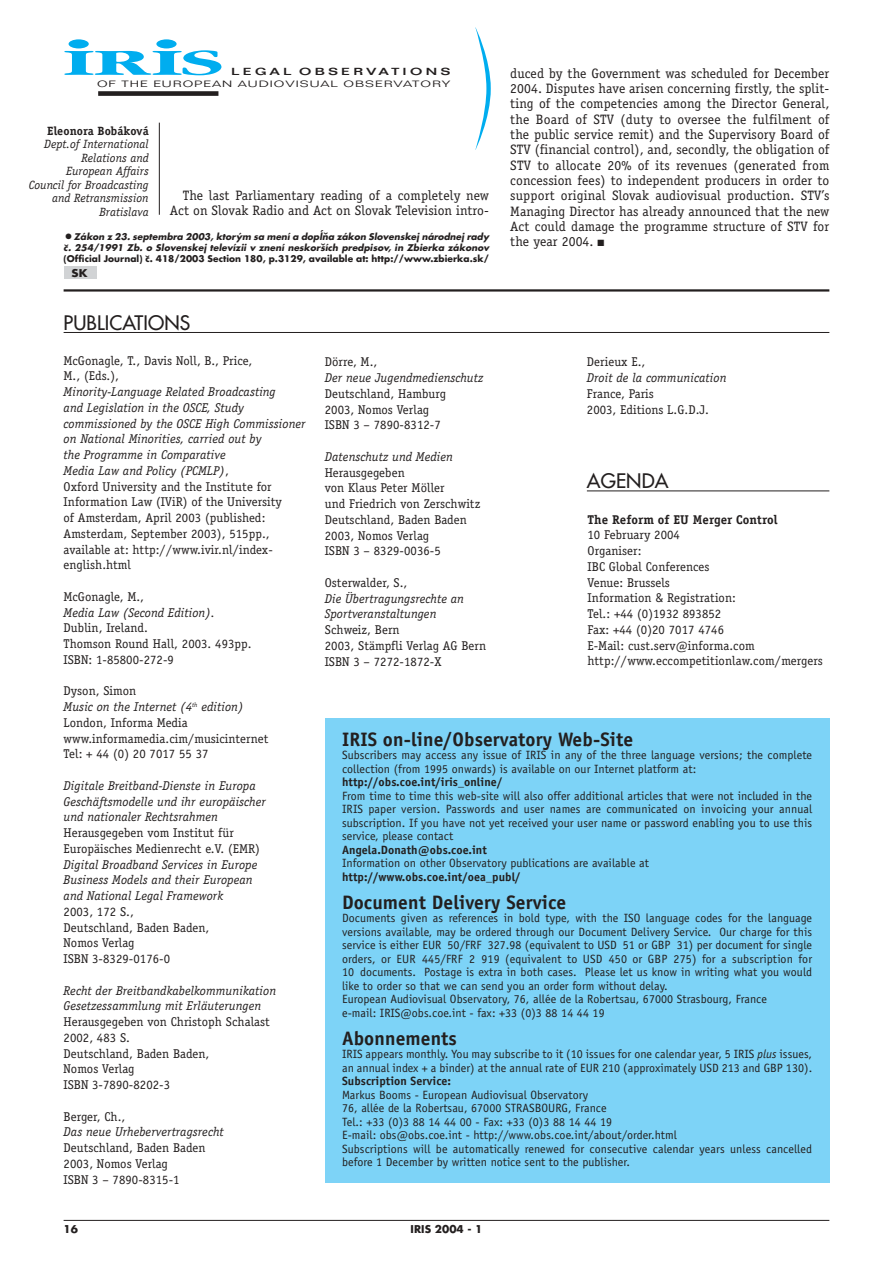
<style>
.page{position:relative;width:893px;height:1263px;background:#fff}
.page>*{position:absolute;margin:0;border:0;box-sizing:border-box;transform-origin:0 0}
.t1{font:700 38.25px "Garamond";color:#00adef;scale:2.2 1}
.t2{font:300 29.4px "Garamond";color:#00adef;scale:2 1}
.t3{font:700 19.5px "Officina Sans";letter-spacing:.005em;color:#231f1f}
.t4{font:19.5px "Futura";letter-spacing:.005em;color:#231f1f}
.t5{font:700 15px "Futura";color:#231f1f}
.t6{font:13.65px/15.3px "Officina Serif";letter-spacing:.005em;color:#231f1f;text-align:right}
.t7{font:12.75px/15.8px "Officina Serif";letter-spacing:.005em;color:#231f1f}
.t8{font:italic 12.75px/15.8px "Officina Serif";letter-spacing:.005em;color:#231f1f}
.t9{font:700 12.75px "Officina Serif";letter-spacing:.005em;color:#231f1f}
.t10{font:12px/13.5px "Officina Sans";letter-spacing:.005em;color:#231f1f}
.t11{font:700 12px "Officina Sans";letter-spacing:.005em;color:#231f1f}
.t12{font:italic 12px/13.5px "Officina Serif";letter-spacing:.005em;color:#231f1f;text-align:right}
.t13{font:700 12px "Officina Serif";letter-spacing:.005em;color:#231f1f}
.t14{font:700 10.5px "Futura";letter-spacing:.005em;color:#231f1f}
.t15{font:700 10.5px "Futura";letter-spacing:.005em;color:#231f1f;scale:1.1 1}
.t16{font:500 10.05px "Folio";letter-spacing:.23em;color:#231f1f;scale:1.5 1}
.t17{font:italic 700 9px/11.2px "Futura";letter-spacing:.005em;color:#231f1f;text-align:right}
.t18{font:700 9px "Futura";letter-spacing:.005em;color:#231f1f}
.t19{font:300 9px "Folio";letter-spacing:.07em;color:#231f1f;scale:1.51 1}
.t20{font:700 8.25px "Officina Serif";color:#231f1f}
.t21{font:700 5.25px "Futura";color:#231f1f;scale:1.8 1}
.s1{font-style:normal}
.s2{font-style:italic}
</style>
<div class="page">
<svg style="left:475px;top:27px;width:16px;height:123px"></svg>
<hr style="left:64px;top:1220px;width:765px;height:1px;background:#231f1f">
<div style="left:98px;top:91px;width:120px;height:5px;background:#231f1f"></div>
<div style="left:325px;top:718px;width:504px;height:464px;background:#7dd3f7"></div>
<hr style="left:64px;top:332px;width:765px;height:1px;background:#231f1f">
<hr style="left:64px;top:289px;width:765px;height:3px;background:#231f1f">
<div style="left:64px;top:266px;width:32px;height:13px;background:#d1d3d5"></div>
<hr style="left:159px;top:123px;width:1px;height:92px;background:#231f1f">
<hr style="left:587px;top:491px;width:242px;height:1px;background:#231f1f">
<h2 class="t2" style="left:60px;top:32px;width:64px">• •</h2>
<h1 class="t1" style="left:63px;top:48px;width:74px">IRIS</h1>
<p class="t16" style="left:231px;top:67px;width:148px">LEGAL OBSERVATIONS</p>
<p class="t19" style="left:97px;top:80px;width:235px">OF THE EUROPEAN AUDIOVISUAL OBSERVATORY</p>
<p class="t13" style="left:47px;top:126px;width:103px">Eleonora Bobáková</p>
<p class="t12" style="left:29px;top:139px;width:121px">Dept.of International<br>Relations and<br>European Affairs<br>Council for Broadcasting and Retransmission<br>Bratislava</p>
<p class="t6" style="left:170px;top:189px;width:320px">The last Parliamentary reading of a completely new<br>Act on Slovak Radio and Act on Slovak Television intro-</p>
<p class="t21" style="left:320px;top:227px;width:3px">,</p>
<p class="t17" style="left:64px;top:232px;width:427px">Zákon z 23. septembra 2003, ktor ´ym sa mení a doplna zákon Slovenskej národnej rady<br>c. 254/1991 Zb. o Slovenskej televízii v znení neskorsích predpisov, in Zbierka zákonov</p>
<p class="t18" style="left:64px;top:255px;width:427px">(Official Journal) c. 418/2003 Section 180, p.3129, available at: http://www.zbierka.sk/</p>
<p class="t15" style="left:71px;top:269px;width:16px">SK</p>
<p class="t20" style="left:330px;top:232px;width:4px;rotate:90deg">›</p>
<p class="t5" style="left:64px;top:230px;width:12px">•</p>
<p class="t20" style="left:70px;top:244px;width:4px;rotate:90deg">›</p>
<p class="t20" style="left:327px;top:243px;width:4px;rotate:90deg">›</p>
<p class="t20" style="left:151px;top:255px;width:4px;rotate:90deg">›</p>
<h3 class="t4" style="left:64px;top:313px;width:128px">PUBLICATIONS</h3>
<p class="t6" style="left:510px;top:67px;width:320px;text-align:justify">duced by the Government was scheduled for December 2004. Disputes have arisen concerning firstly, the split&shy;ting of the competencies among the Director General, the Board of STV (duty to oversee the fulfilment of the public service remit) and the Supervisory Board of STV (financial control), and, secondly, the obligation of STV to allocate 20% of its revenues (generated from concession fees) to independent producers in order to support original Slovak audiovisual production. STV’s Managing Director has already announced that the new Act could damage the programme structure of STV for</p>
<p class="t6" style="left:510px;top:235px;width:95px">the year 2004. ■</p>
<p class="t7" style="left:64px;top:353px;width:190px">McGonagle, T., Davis Noll, B., Price,<br>M., (Eds.),</p>
<p class="t8" style="left:64px;top:385px;width:243px">Minority-Language Related Broadcasting<br>and Legislation in the OSCE, Study commissioned by the OSCE High Commissioner on National Minorities, carried out by<br>the Programme in Comparative<br>Media Law and Policy (PCMLP)<span class="s1">,<br>Oxford University and the Institute for Information Law (IViR) of the University<br>of Amsterdam, April 2003 (published:<br>Amsterdam, September 2003), 515pp., available at: http://www.ivir.nl/index&shy;english.html</span></p>
<p class="t7" style="left:64px;top:590px;width:82px">McGonagle, M.,</p>
<p class="t8" style="left:64px;top:605px;width:153px">Media Law (Second Edition).</p>
<p class="t7" style="left:64px;top:621px;width:190px">Dublin, Ireland.<br>Thomson Round Hall, 2003. 493pp.<br>ISBN: 1-85800-272-9</p>
<p class="t7" style="left:64px;top:684px;width:206px">Dyson, Simon<br><span class="s2">Music on the Internet (4</span><sup>th</sup> <span class="s2">edition)<br></span>London, Informa Media www.informamedia.cim/musicinternet<br>Tel: + 44 (0) 20 7017 55 37</p>
<p class="t8" style="left:64px;top:779px;width:204px">Digitale Breitband-Dienste in Europa<br>Geschäftsmodelle und ihr europäischer und nationaler Rechtsrahmen</p>
<p class="t7" style="left:64px;top:826px;width:198px">Herausgegeben vom Institut für<br>Europäisches Medienrecht e.V. (EMR)</p>
<p class="t8" style="left:64px;top:857px;width:195px">Digital Broadband Services in Europe<br>Business Models and their European and National Legal Framework</p>
<p class="t7" style="left:64px;top:905px;width:147px">2003, 172 S.,<br>Deutschland, Baden Baden,<br>Nomos Verlag<br>ISBN 3-8329-0176-0</p>
<p class="t8" style="left:64px;top:983px;width:214px">Recht der Breitbandkabelkommunikation<br>Gesetzessammlung mit Erläuterungen</p>
<p class="t7" style="left:64px;top:1015px;width:208px">Herausgegeben von Christoph Schalast<br>2002, 483 S.<br>Deutschland, Baden Baden,<br>Nomos Verlag<br>ISBN 3-7890-8202-3</p>
<p class="t7" style="left:64px;top:1109px;width:63px">Berger, Ch.,</p>
<p class="t8" style="left:64px;top:1125px;width:162px">Das neue Urhebervertragsrecht</p>
<p class="t7" style="left:64px;top:1141px;width:143px">Deutschland, Baden Baden<br>2003, Nomos Verlag<br>ISBN 3 – 7890-8315-1</p>
<p class="t7" style="left:325px;top:355px;width:54px">Dörre, M.,</p>
<p class="t8" style="left:325px;top:371px;width:160px">Der neue Jugendmedienschutz</p>
<p class="t7" style="left:325px;top:387px;width:123px">Deutschland, Hamburg<br>2003, Nomos Verlag<br>ISBN 3 – 7890-8312-7</p>
<p class="t8" style="left:325px;top:450px;width:130px">Datenschutz und Medien</p>
<p class="t7" style="left:325px;top:465px;width:157px">Herausgegeben<br>von Klaus Peter Möller<br>und Friedrich von Zerschwitz<br>Deutschland, Baden Baden<br>2003, Nomos Verlag<br>ISBN 3 – 8329-0036-5</p>
<p class="t7" style="left:325px;top:576px;width:84px">Osterwalder, S.,</p>
<p class="t8" style="left:325px;top:591px;width:141px">Die Übertragungsrechte an<br>Sportveranstaltungen</p>
<p class="t7" style="left:325px;top:623px;width:163px">Schweiz, Bern<br>2003, Stämpfli Verlag AG Bern<br>ISBN 3 – 7272-1872-X</p>
<p class="t7" style="left:587px;top:355px;width:60px">Derieux E.,</p>
<p class="t8" style="left:587px;top:371px;width:141px">Droit de la communication</p>
<p class="t7" style="left:587px;top:387px;width:124px">France, Paris<br>2003, Editions L.G.D.J.</p>
<h3 class="t4" style="left:587px;top:471px;width:83px">AGENDA</h3>
<p class="t9" style="left:587px;top:515px;width:191px">The Reform of EU Merger Control</p>
<p class="t7" style="left:587px;top:528px;width:237px">10 February 2004<br>Organiser:<br>IBC Global Conferences<br>Venue: Brussels<br>Information &amp; Registration:<br>Tel.: +44 (0)1932 893852<br>Fax: +44 (0)20 7017 4746<br>E-Mail: cust.serv@informa.com http://www.eccompetitionlaw.com/mergers</p>
<h3 class="t3" style="left:342px;top:732px;width:292px">IRIS on-line/Observatory Web-Site</h3>
<p class="t10" style="left:342px;top:750px;width:471px">Subscribers may access any issue of IRIS in any of the three language versions; the complete collection (from 1995 onwards) is available on our Internet platform at:</p>
<p class="t11" style="left:342px;top:778px;width:162px">http://obs.coe.int/iris_online/</p>
<p class="t10" style="left:342px;top:790px;width:471px;text-align:justify">From time to time this web-site will also offer additional articles that were not included in the IRIS paper version. Passwords and user names are communicated on invoicing your annual subscription. If you have not yet received your user name or password enabling you to use this service, please contact</p>
<p class="t11" style="left:342px;top:845px;width:146px">Angela.Donath@obs.coe.int</p>
<p class="t10" style="left:342px;top:858px;width:308px">Information on other Observatory publications are available at</p>
<p class="t11" style="left:342px;top:872px;width:180px">http://www.obs.coe.int/oea_publ/</p>
<h3 class="t3" style="left:342px;top:895px;width:226px">Document Delivery Service</h3>
<p class="t10" style="left:342px;top:913px;width:471px">Documents given as references in bold type, with the ISO language codes for the language versions available, may be ordered through our Document Delivery Service. Our charge for this service is either EUR 50/FRF 327.98 (equivalent to USD 51 or GBP 31) per document for single orders, or EUR 445/FRF 2 919 (equivalent to USD 450 or GBP 275) for a subscription for 10 documents. Postage is extra in both cases. Please let us know in writing what you would like to order so that we can send you an order form without delay.<br>European Audiovisual Observatory, 76, allée de la Robertsau, 67000 Strasbourg, France<br>e-mail: IRIS@obs.coe.int - fax: +33 (0)3 88 14 44 19</p>
<h3 class="t3" style="left:342px;top:1031px;width:116px">Abonnements</h3>
<p class="t10" style="left:342px;top:1049px;width:471px">IRIS appears monthly. You may subscribe to it (10 issues for one calendar year, 5 IRIS <span class="s2">plus</span> issues, an annual index + a binder) at the annual rate of EUR 210 (approximately USD 213 and GBP 130).</p>
<p class="t11" style="left:342px;top:1077px;width:111px">Subscription Service:</p>
<p class="t10" style="left:342px;top:1089px;width:471px">Markus Booms - European Audiovisual Observatory<br>76, allée de la Robertsau, 67000 STRASBOURG, France<br>Tel.: +33 (0)3 88 14 44 00 - Fax: +33 (0)3 88 14 44 19<br>E-mail: obs@obs.coe.int - http://www.obs.coe.int/about/order.html<br>Subscriptions will be automatically renewed for consecutive calendar years unless cancelled before 1 December by written notice sent to the publisher.</p>
<p class="t14" style="left:64px;top:1225px;width:16px">16</p>
<p class="t14" style="left:410px;top:1225px;width:73px">IRIS 2004 - 1</p>
</div>
